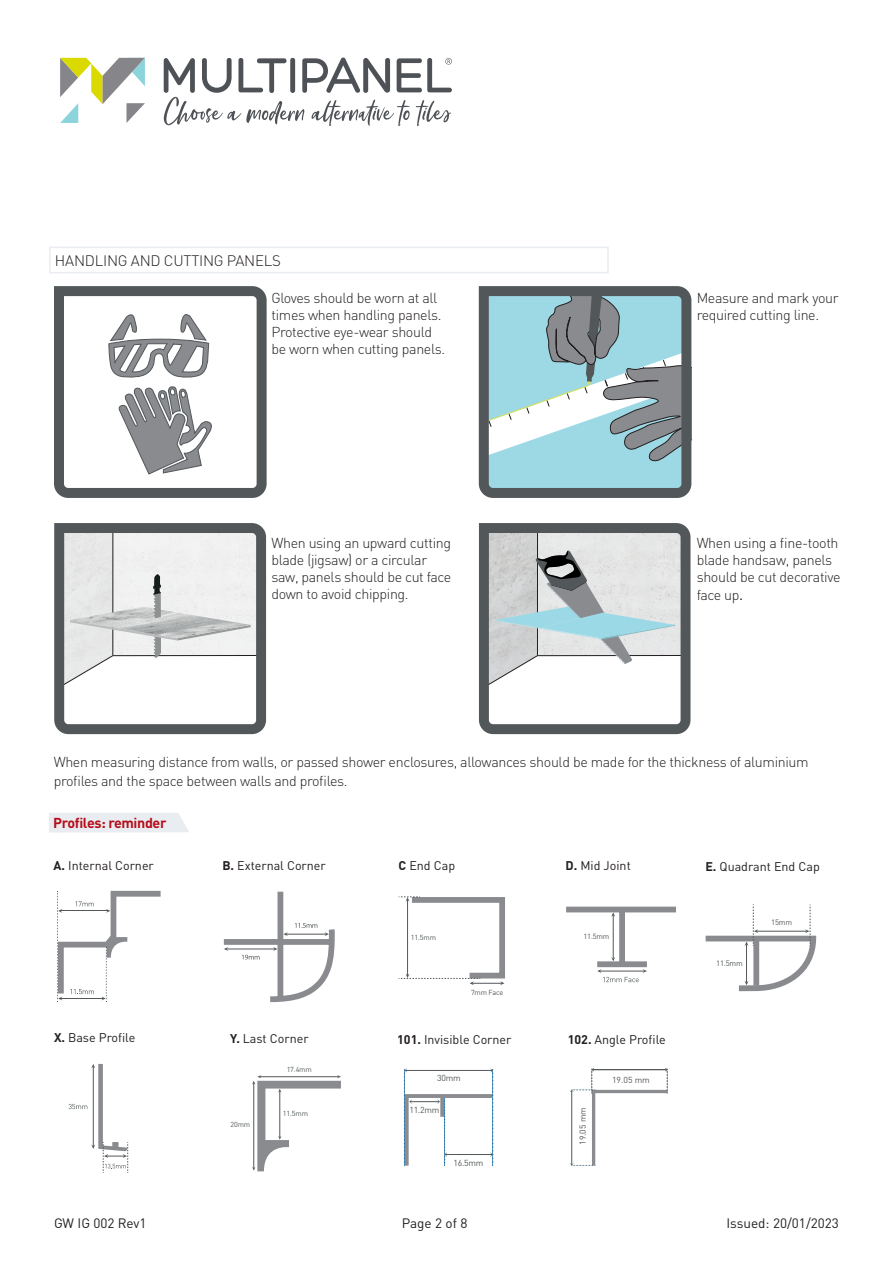
<style>
.page{position:relative;width:893px;height:1263px;background:#fff}
.page>*{position:absolute;margin:0;border:0;box-sizing:border-box;transform-origin:0 0}
.t1{font:300 15px "DINOT";letter-spacing:-.015em;color:#231f20}
.Paragraph_Style_1{font:300 14.25px/17.1px "DINOT";letter-spacing:-.025em;color:#231f20}
.t2{font:700 14.25px "DINOT";letter-spacing:-.025em;color:#b50e1a}
.t3{font:13.5px "DINOT";color:#231f20}
.t4{font:12.45px "DINOT";color:#231f20}
.t5{font:8.7px "DINOT";letter-spacing:-.025em;color:#525759}
.t6{font:7.65px "DINOT";letter-spacing:-.025em;color:#525759}
.t7{font:7.5px "DINOT";color:#525759}
.t8{font:7.2px "DINOT";letter-spacing:-.025em;color:#525759}
.s1{font-weight:400;font-size:15px}
.s2{font-weight:700}
</style>
<div class="page">
<svg style="left:57px;top:891px;width:104px;height:111px"></svg>
<svg style="left:223px;top:891px;width:112px;height:111px"></svg>
<svg style="left:399px;top:896px;width:106px;height:89px"></svg>
<hr style="left:613px;top:914px;width:1px;height:45px;background:#525759">
<svg style="left:611px;top:912px;width:4px;height:5px"></svg>
<svg style="left:611px;top:957px;width:4px;height:4px"></svg>
<div style="left:597px;top:961px;width:50px;height:6px;background:#8a8b8f"></div>
<div style="left:566px;top:907px;width:110px;height:5px;background:#8a8b8f"></div>
<div style="left:619px;top:909px;width:6px;height:55px;background:#8a8b8f"></div>
<svg style="left:597px;top:969px;width:50px;height:13px"></svg>
<div style="left:49px;top:247px;width:560px;height:26px;border:2px solid #e9ecf1"></div>
<svg style="left:54px;top:286px;width:213px;height:212px"></svg>
<svg style="left:118px;top:386px;width:96px;height:88px"></svg>
<svg style="left:109px;top:312px;width:100px;height:66px"></svg>
<svg style="left:479px;top:286px;width:212px;height:212px;background:#94b4bb"></svg>
<svg style="left:54px;top:523px;width:212px;height:211px"></svg>
<img style="left:117px;top:613px;width:134px;height:25px">
<svg style="left:479px;top:523px;width:211px;height:211px"></svg>
<svg style="left:49px;top:813px;width:140px;height:20px;background:#eaedf1"></svg>
<svg style="left:252px;top:1075px;width:89px;height:96px"></svg>
<svg style="left:404px;top:1068px;width:90px;height:98px"></svg>
<svg style="left:570px;top:1068px;width:98px;height:98px"></svg>
<svg style="left:705px;top:904px;width:111px;height:88px"></svg>
<svg style="left:69px;top:1064px;width:59px;height:109px"></svg>
<svg style="left:60px;top:58px;width:85px;height:65px"></svg>
<svg style="left:164px;top:57px;width:288px;height:69px"></svg>
<p class="t1" style="left:55px;top:250px;width:228px">HANDLING AND CUTTING PANELS</p>
<p class="Paragraph_Style_1" style="left:271px;top:289px;width:172px">Gloves should be worn at all times when handling panels.</p>
<p class="Paragraph_Style_1" style="left:271px;top:323px;width:175px">Protective eye-wear should be worn when cutting panels.</p>
<p class="Paragraph_Style_1" style="left:697px;top:289px;width:143px">Measure and mark your required cutting line.</p>
<p class="Paragraph_Style_1" style="left:271px;top:534px;width:181px">When using an upward cutting blade (jigsaw) or a circular saw, panels should be cut face down to avoid chipping.</p>
<p class="Paragraph_Style_1" style="left:697px;top:534px;width:145px">When using a fine-tooth blade handsaw, panels should be cut decorative</p>
<p class="Paragraph_Style_1" style="left:697px;top:586px;width:48px">face up<span class="s1">.</span></p>
<p class="Paragraph_Style_1" style="left:54px;top:751px;width:756px;line-height:19.5px">When measuring distance from walls, or passed shower enclosures, allowances should be made for the thickness of aluminium profiles and the space between walls and profiles.</p>
<p class="t2" style="left:53px;top:814px;width:115px">Profiles: reminder</p>
<p class="t4" style="left:54px;top:858px;width:102px"><span class="s2">A.</span> Internal Corner</p>
<p class="t4" style="left:222px;top:858px;width:105px"><span class="s2">B.</span> External Corner</p>
<p class="t4" style="left:399px;top:858px;width:58px"><span class="s2">C</span> End Cap</p>
<p class="t8" style="left:411px;top:933px;width:27px">11.5mm</p>
<p class="t8" style="left:471px;top:987px;width:34px">7mm Face</p>
<p class="t4" style="left:566px;top:858px;width:67px"><span class="s2">D.</span> Mid Joint</p>
<p class="t7" style="left:584px;top:931px;width:27px">11.5mm</p>
<p class="t4" style="left:54px;top:1030px;width:83px"><span class="s2">X.</span> Base Profile</p>
<p class="t4" style="left:230px;top:1031px;width:80px"><span class="s2">Y.</span> Last Corner</p>
<p class="t8" style="left:287px;top:1065px;width:27px">17.4mm</p>
<p class="t8" style="left:283px;top:1109px;width:27px">11.5mm</p>
<p class="t8" style="left:231px;top:1120px;width:21px">20mm</p>
<p class="t4" style="left:397px;top:1031px;width:116px"><span class="s2">101.</span> Invisible Corner</p>
<p class="t4" style="left:568px;top:1031px;width:100px"><span class="s2">102.</span> Angle Profile</p>
<p class="t5" style="left:437px;top:1072px;width:25px">30mm</p>
<p class="t5" style="left:409px;top:1105px;width:32px">11.2mm</p>
<p class="t5" style="left:453px;top:1157px;width:32px">16.5mm</p>
<p class="t5" style="left:577px;top:1145px;width:39px;rotate:-90deg">19.05 mm</p>
<p class="t5" style="left:612px;top:1074px;width:39px">19.05 mm</p>
<p class="t4" style="left:705px;top:858px;width:116px"><span class="s2">E.</span> Quadrant End Cap</p>
<p class="t6" style="left:716px;top:958px;width:28px">11.5mm</p>
<p class="t6" style="left:771px;top:917px;width:22px">15mm</p>
<p class="t3" style="left:54px;top:1214px;width:94px">GW IG 002 Rev1</p>
<p class="t3" style="left:402px;top:1214px;width:67px">Page 2 of 8</p>
<p class="t3" style="left:726px;top:1214px;width:114px">Issued: 20/01/2023</p>
</div>
